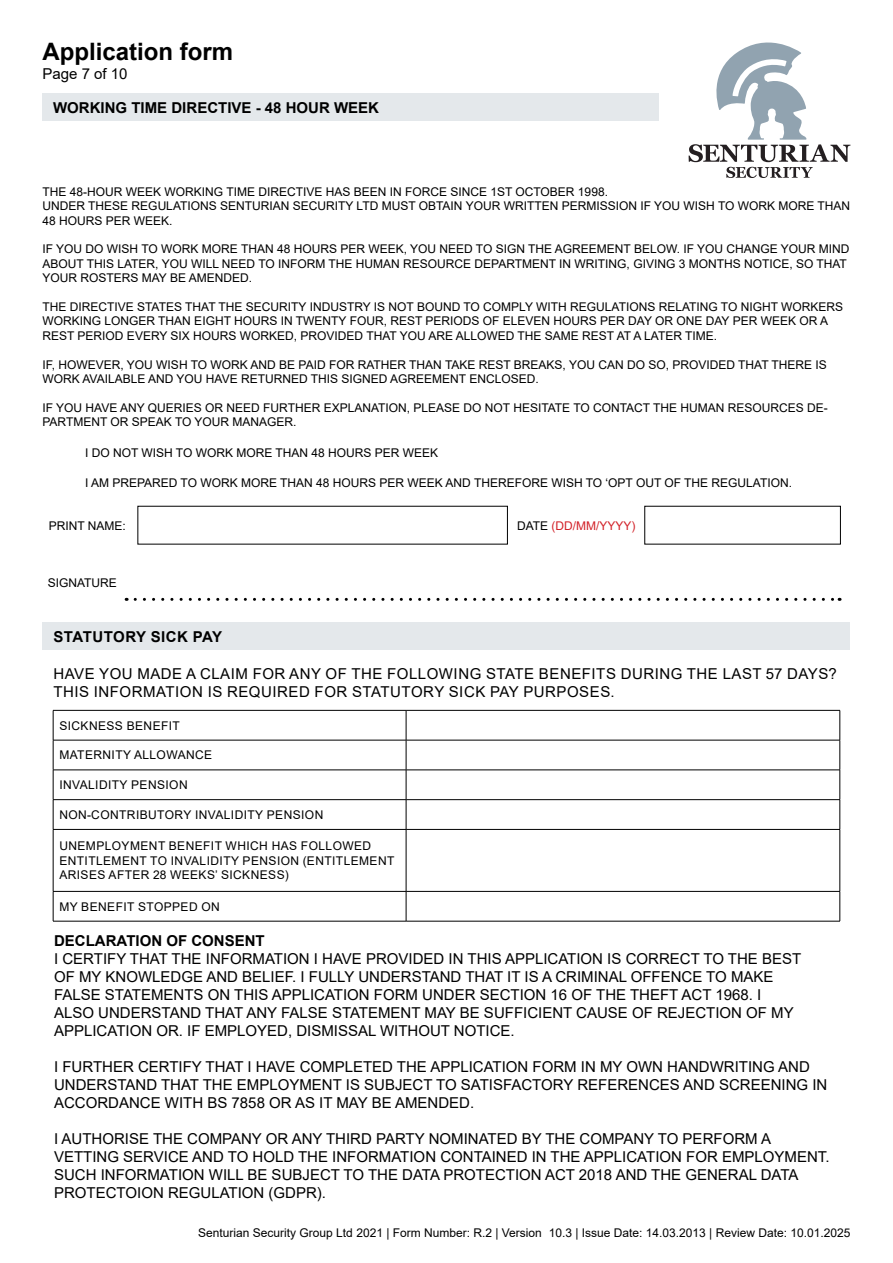
<style>
.page{position:relative;width:893px;height:1263px;background:#fff}
.page>*{position:absolute;margin:0;border:0;box-sizing:border-box;transform-origin:0 0}
.t1{font:700 24px "Arial";color:#000}
.t2{font:15px/18px "Arial";color:#000}
.t3{font:15px/18px "Arial";letter-spacing:.035em;color:#000}
.t4{font:700 15px "Arial";color:#000}
.t5{font:700 15px "Arial";letter-spacing:.035em;color:#000}
.t6{font:12px/14.4px "Arial";color:#000}
.t7{font:12px/14.4px "Arial";letter-spacing:.035em;color:#000}
.t8{font:12px "Arial";color:#d22229}
.s1{color:#000}
</style>
<div class="page">
<svg style="left:689px;top:42px;width:161px;height:136px"></svg>
<div style="left:43px;top:93px;width:616px;height:28px;background:#e4e8eb"></div>
<div style="left:43px;top:622px;width:807px;height:28px;background:#e4e8eb"></div>
<svg style="left:135px;top:598px;width:705px;height:3px"></svg>
<hr style="left:53px;top:710px;width:353px;height:1px;background:#000">
<hr style="left:53px;top:710px;width:1px;height:30px;background:#000">
<hr style="left:406px;top:710px;width:434px;height:1px;background:#000">
<hr style="left:406px;top:710px;width:1px;height:30px;background:#000">
<hr style="left:840px;top:710px;width:1px;height:30px;background:#000">
<hr style="left:53px;top:740px;width:353px;height:1px;background:#000">
<hr style="left:53px;top:740px;width:1px;height:30px;background:#000">
<hr style="left:406px;top:740px;width:434px;height:1px;background:#000">
<hr style="left:406px;top:740px;width:1px;height:30px;background:#000">
<hr style="left:840px;top:740px;width:1px;height:30px;background:#000">
<hr style="left:53px;top:770px;width:353px;height:1px;background:#000">
<hr style="left:406px;top:770px;width:434px;height:1px;background:#000">
<hr style="left:53px;top:799px;width:353px;height:1px;background:#000">
<svg style="left:53px;top:770px;width:1px;height:59px"></svg>
<hr style="left:406px;top:799px;width:434px;height:1px;background:#000">
<svg style="left:406px;top:770px;width:1px;height:59px"></svg>
<svg style="left:840px;top:770px;width:1px;height:59px"></svg>
<hr style="left:53px;top:829px;width:353px;height:1px;background:#000">
<hr style="left:53px;top:830px;width:1px;height:61px;background:#000">
<hr style="left:406px;top:829px;width:434px;height:1px;background:#000">
<hr style="left:406px;top:830px;width:1px;height:61px;background:#000">
<hr style="left:840px;top:830px;width:1px;height:61px;background:#000">
<hr style="left:53px;top:891px;width:353px;height:1px;background:#000">
<hr style="left:53px;top:891px;width:1px;height:30px;background:#000">
<hr style="left:406px;top:891px;width:434px;height:1px;background:#000">
<hr style="left:406px;top:891px;width:1px;height:30px;background:#000">
<hr style="left:840px;top:891px;width:1px;height:30px;background:#000">
<hr style="left:53px;top:921px;width:353px;height:1px;background:#000">
<hr style="left:406px;top:921px;width:434px;height:1px;background:#000">
<h1 class="t1" style="left:43px;top:35px;width:192px">Application form</h1>
<p class="t2" style="left:43px;top:65px;width:87px">Page 7 of 10</p>
<p class="t4" style="left:53px;top:97px;width:327px">WORKING TIME DIRECTIVE - 48 HOUR WEEK</p>
<p class="t6" style="left:43px;top:184px;width:809px">THE 48-HOUR WEEK WORKING TIME DIRECTIVE HAS BEEN IN FORCE SINCE 1ST OCTOBER 1998.<br>UNDER THESE REGULATIONS SENTURIAN SECURITY LTD MUST OBTAIN YOUR WRITTEN PERMISSION IF YOU WISH TO WORK MORE THAN<br>48 HOURS PER WEEK.</p>
<p class="t6" style="left:43px;top:242px;width:809px">IF YOU DO WISH TO WORK MORE THAN 48 HOURS PER WEEK, YOU NEED TO SIGN THE AGREEMENT BELOW. IF YOU CHANGE YOUR MIND<br>ABOUT THIS LATER, YOU WILL NEED TO INFORM THE HUMAN RESOURCE DEPARTMENT IN WRITING, GIVING 3 MONTHS NOTICE, SO THAT<br>YOUR ROSTERS MAY BE AMENDED.</p>
<p class="t6" style="left:43px;top:300px;width:802px">THE DIRECTIVE STATES THAT THE SECURITY INDUSTRY IS NOT BOUND TO COMPLY WITH REGULATIONS RELATING TO NIGHT WORKERS<br>WORKING LONGER THAN EIGHT HOURS IN TWENTY FOUR, REST PERIODS OF ELEVEN HOURS PER DAY OR ONE DAY PER WEEK OR A<br>REST PERIOD EVERY SIX HOURS WORKED, PROVIDED THAT YOU ARE ALLOWED THE SAME REST AT A LATER TIME.</p>
<p class="t6" style="left:43px;top:357px;width:786px">IF, HOWEVER, YOU WISH TO WORK AND BE PAID FOR RATHER THAN TAKE REST BREAKS, YOU CAN DO SO, PROVIDED THAT THERE IS<br>WORK AVAILABLE AND YOU HAVE RETURNED THIS SIGNED AGREEMENT ENCLOSED.</p>
<p class="t6" style="left:43px;top:400px;width:787px">IF YOU HAVE ANY QUERIES OR NEED FURTHER EXPLANATION, PLEASE DO NOT HESITATE TO CONTACT THE HUMAN RESOURCES DE-<br>PARTMENT OR SPEAK TO YOUR MANAGER.</p>
<p class="t6" style="left:85px;top:446px;width:355px">I DO NOT WISH TO WORK MORE THAN 48 HOURS PER WEEK</p>
<p class="t6" style="left:85px;top:475px;width:709px">I AM PREPARED TO WORK MORE THAN 48 HOURS PER WEEK AND THEREFORE WISH TO ‘OPT OUT OF THE REGULATION.</p>
<p class="t6" style="left:49px;top:518px;width:79px">PRINT NAME:</p>
<p class="t6" style="left:48px;top:575px;width:71px">SIGNATURE</p>
<p class="t5" style="left:53px;top:626px;width:170px">STATUTORY SICK PAY</p>
<p class="t8" style="left:517px;top:517px;width:120px"><span class="s1">DATE</span> (DD/MM/YYYY)</p>
<p class="t3" style="left:53px;top:664px;width:785px">HAVE YOU MADE A CLAIM FOR ANY OF THE FOLLOWING STATE BENEFITS DURING THE LAST 57 DAYS?<br>THIS INFORMATION IS REQUIRED FOR STATUTORY SICK PAY PURPOSES.</p>
<p class="t7" style="left:59px;top:718px;width:122px">SICKNESS BENEFIT</p>
<p class="t7" style="left:59px;top:748px;width:154px">MATERNITY ALLOWANCE</p>
<p class="t7" style="left:59px;top:778px;width:130px">INVALIDITY PENSION</p>
<p class="t7" style="left:59px;top:807px;width:265px">NON-CONTRIBUTORY INVALIDITY PENSION</p>
<p class="t7" style="left:59px;top:839px;width:337px">UNEMPLOYMENT BENEFIT WHICH HAS FOLLOWED<br>ENTITLEMENT TO INVALIDITY PENSION (ENTITLEMENT<br>ARISES AFTER 28 WEEKS’ SICKNESS)</p>
<p class="t7" style="left:59px;top:899px;width:162px">MY BENEFIT STOPPED ON</p>
<p class="t4" style="left:54px;top:930px;width:212px">DECLARATION OF CONSENT</p>
<p class="t2" style="left:54px;top:949px;width:749px">I CERTIFY THAT THE INFORMATION I HAVE PROVIDED IN THIS APPLICATION IS CORRECT TO THE BEST OF MY KNOWLEDGE AND BELIEF. I FULLY UNDERSTAND THAT IT IS A CRIMINAL OFFENCE TO MAKE FALSE STATEMENTS ON THIS APPLICATION FORM UNDER SECTION 16 OF THE THEFT ACT 1968. I ALSO UNDERSTAND THAT ANY FALSE STATEMENT MAY BE SUFFICIENT CAUSE OF REJECTION OF MY APPLICATION OR. IF EMPLOYED, DISMISSAL WITHOUT NOTICE.</p>
<p class="t2" style="left:54px;top:1057px;width:775px">I FURTHER CERTIFY THAT I HAVE COMPLETED THE APPLICATION FORM IN MY OWN HANDWRITING AND<br>UNDERSTAND THAT THE EMPLOYMENT IS SUBJECT TO SATISFACTORY REFERENCES AND SCREENING IN<br>ACCORDANCE WITH BS 7858 OR AS IT MAY BE AMENDED.</p>
<p class="t2" style="left:54px;top:1129px;width:777px">I AUTHORISE THE COMPANY OR ANY THIRD PARTY NOMINATED BY THE COMPANY TO PERFORM A VETTING SERVICE AND TO HOLD THE INFORMATION CONTAINED IN THE APPLICATION FOR EMPLOYMENT.<br>SUCH INFORMATION WILL BE SUBJECT TO THE DATA PROTECTION ACT 2018 AND THE GENERAL DATA PROTECTOION REGULATION (GDPR).</p>
<p class="t6" style="left:198px;top:1226px;width:654px">Senturian Security Group Ltd 2021 | Form Number: R.2 | Version 10.3 | Issue Date: 14.03.2013 | Review Date: 10.01.2025</p>
</div>
